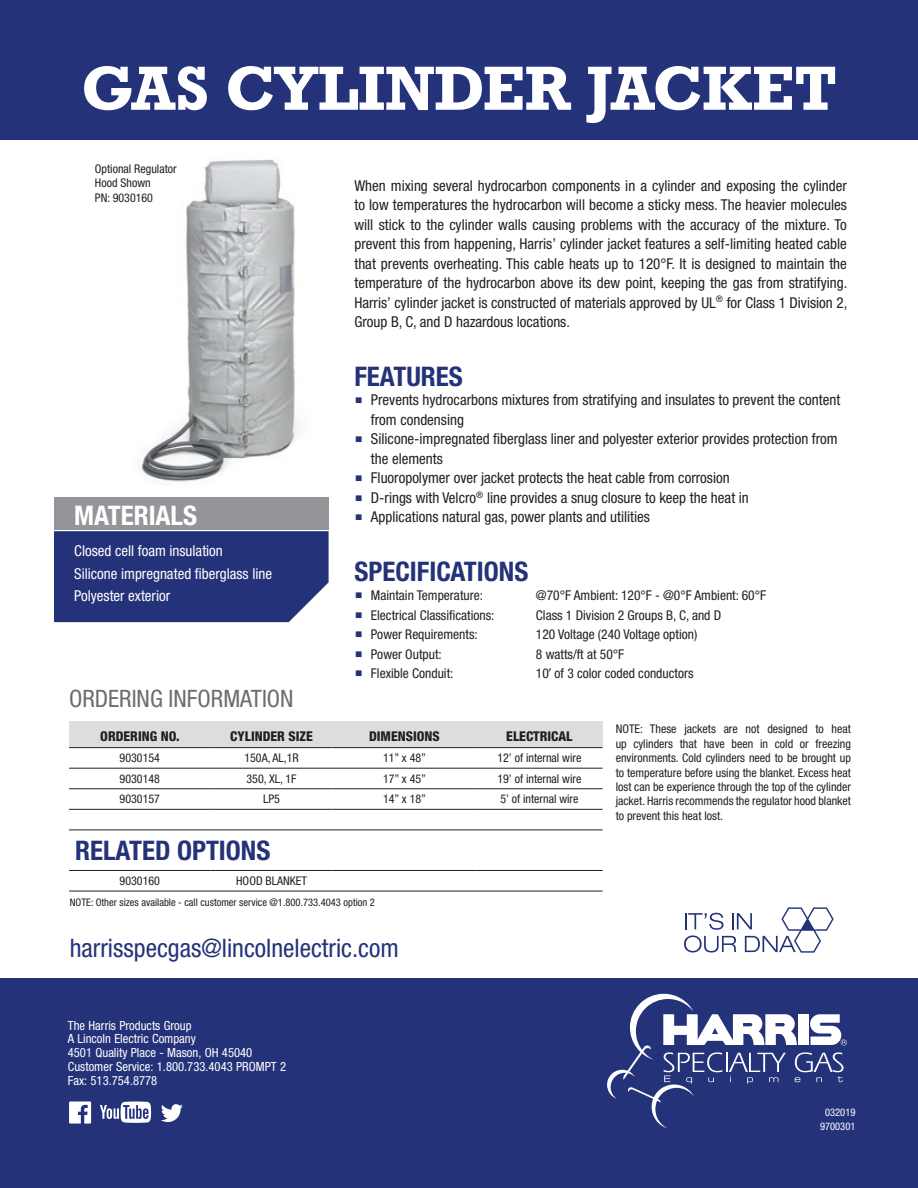
<style>
.page{position:relative;width:918px;height:1188px;background:#fff}
.page>*{position:absolute;margin:0;border:0;box-sizing:border-box;transform-origin:0 0}
.t1{font:700 58.5px "Rockwell";color:#fff}
.t2{font:700 condensed 27px "Helvetica Neue LT Std";color:#243279}
.t3{font:700 condensed 27px "Helvetica Neue LT Std";color:#fff}
.t4{font:condensed 25.5px "Helvetica Neue LT Std";color:#243279}
.t5{font:condensed 24px "Helvetica Neue LT Std";color:#6c6d70}
.t6{font:condensed 15px/19.5px "Helvetica Neue LT Std";color:#231f20;text-align:justify}
.t7{font:condensed 15px/22.5px "Helvetica Neue LT Std";color:#fff}
.t8{font:condensed 13.5px "Helvetica Neue LT Std";color:#231f20}
.t9{font:800 condensed 13.5px "Helvetica Neue LT Std";color:#231f20}
.t10{font:condensed 12.6px/13.6px "Helvetica Neue LT Std";color:#fff}
.t11{font:condensed 12px/14.4px "Helvetica Neue LT Std";color:#231f20;text-align:justify}
.t12{font:condensed 10.5px "Helvetica Neue LT Std";color:#231f20}
.t13{font:condensed 10.5px/13.6px "Helvetica Neue LT Std";color:#fff;text-align:center}
.s1{font-family:"Officina Sans Std";font-stretch:normal}
</style>
<div class="page">
<div style="left:69px;top:721px;width:533px;height:26px;background:#dcdddf"></div>
<img style="left:140px;top:159px;width:158px;height:326px">
<hr style="left:69px;top:747px;width:142px;height:1px;background:#231f20">
<hr style="left:211px;top:747px;width:122px;height:1px;background:#231f20">
<hr style="left:333px;top:747px;width:143px;height:1px;background:#231f20">
<hr style="left:476px;top:747px;width:127px;height:1px;background:#231f20">
<hr style="left:69px;top:768px;width:142px;height:1px;background:#231f20">
<hr style="left:211px;top:768px;width:122px;height:1px;background:#231f20">
<hr style="left:333px;top:768px;width:143px;height:1px;background:#231f20">
<hr style="left:476px;top:768px;width:127px;height:1px;background:#231f20">
<hr style="left:69px;top:788px;width:142px;height:1px;background:#231f20">
<hr style="left:211px;top:788px;width:122px;height:1px;background:#231f20">
<hr style="left:333px;top:788px;width:143px;height:1px;background:#231f20">
<hr style="left:476px;top:788px;width:127px;height:1px;background:#231f20">
<hr style="left:69px;top:809px;width:142px;height:1px;background:#231f20">
<hr style="left:211px;top:809px;width:122px;height:1px;background:#231f20">
<hr style="left:333px;top:809px;width:143px;height:1px;background:#231f20">
<hr style="left:476px;top:809px;width:127px;height:1px;background:#231f20">
<hr style="left:69px;top:830px;width:142px;height:1px;background:#231f20">
<hr style="left:211px;top:830px;width:122px;height:1px;background:#231f20">
<hr style="left:333px;top:830px;width:143px;height:1px;background:#231f20">
<hr style="left:476px;top:830px;width:127px;height:1px;background:#231f20">
<hr style="left:69px;top:870px;width:142px;height:1px;background:#231f20">
<hr style="left:211px;top:870px;width:122px;height:1px;background:#231f20">
<hr style="left:333px;top:870px;width:143px;height:1px;background:#231f20">
<hr style="left:476px;top:870px;width:127px;height:1px;background:#231f20">
<hr style="left:69px;top:891px;width:142px;height:1px;background:#231f20">
<hr style="left:211px;top:891px;width:122px;height:1px;background:#231f20">
<hr style="left:333px;top:891px;width:143px;height:1px;background:#231f20">
<hr style="left:476px;top:891px;width:127px;height:1px;background:#231f20">
<div style="left:0;top:0;width:918px;height:140px;background:#243279"></div>
<div style="left:0;top:978px;width:918px;height:210px;background:#243279"></div>
<svg style="left:69px;top:1101px;width:22px;height:23px"></svg>
<svg style="left:161px;top:1104px;width:22px;height:18px"></svg>
<svg style="left:100px;top:1101px;width:51px;height:22px"></svg>
<svg style="left:607px;top:994px;width:240px;height:134px"></svg>
<div style="left:54px;top:497px;width:275px;height:33px;background:#939598"></div>
<div style="left:54px;top:531px;width:275px;height:91px;background:#243279"></div>
<svg style="left:684px;top:907px;width:150px;height:46px"></svg>
<h1 class="t1" style="left:81px;top:51px;width:758px">GAS CYLINDER JACKET</h1>
<p class="t11" style="left:95px;top:161px;width:83px;text-align:left">Optional Regulator<br>Hood Shown<br>PN: 9030160</p>
<h2 class="t3" style="left:74px;top:499px;width:124px">MATERIALS</h2>
<p class="t7" style="left:74px;top:540px;width:199px">Closed cell foam insulation<br>Silicone impregnated fiberglass line<br>Polyester exterior</p>
<h3 class="t5" style="left:69px;top:685px;width:226px">ORDERING INFORMATION</h3>
<p class="t6" style="left:354px;top:175px;width:494px">When mixing several hydrocarbon components in a cylinder and exposing the cylinder to low temperatures the hydrocarbon will become a sticky mess. The heavier molecules will stick to the cylinder walls causing problems with the accuracy of the mixture. To prevent this from happening, Harris’ cylinder jacket features a self-limiting heated cable that prevents overheating. This cable heats up to 120°F. It is designed to maintain the temperature of the hydrocarbon above its dew point, keeping the gas from stratifying.<br>Harris’ cylinder jacket is constructed of materials approved by UL<sup>®</sup> for Class 1 Division 2, Group B, C, and D hazardous locations.</p>
<h2 class="t2" style="left:354px;top:360px;width:110px">FEATURES</h2>
<p class="t6" style="left:371px;top:390px;width:471px;text-align:left">Prevents hydrocarbons mixtures from stratifying and insulates to prevent the content from condensing<br>Silicone-impregnated fiberglass liner and polyester exterior provides protection from the elements<br>Fluoropolymer over jacket protects the heat cable from corrosion<br>D-rings with Velcro<sup>®</sup> line provides a snug closure to keep the heat in<br>Applications natural gas, power plants and utilities</p>
<h2 class="t2" style="left:354px;top:555px;width:175px">SPECIFICATIONS</h2>
<p class="t8" style="left:371px;top:588px;width:114px">Maintain Temperature:</p>
<p class="t8" style="left:536px;top:588px;width:232px">@70°F Ambient: 120°F - @0°F Ambient: 60°F</p>
<p class="t8" style="left:371px;top:607px;width:125px">Electrical Classifications:</p>
<p class="t8" style="left:536px;top:607px;width:187px">Class 1 Division 2 Groups B, C, and D</p>
<p class="t8" style="left:371px;top:627px;width:108px">Power Requirements:</p>
<p class="t8" style="left:536px;top:627px;width:163px">120 Voltage (240 Voltage option)</p>
<p class="t8" style="left:371px;top:646px;width:72px">Power Output:</p>
<p class="t8" style="left:536px;top:646px;width:90px">8 watts/ft at 50°F</p>
<p class="t8" style="left:371px;top:666px;width:84px">Flexible Conduit:</p>
<p class="t8" style="left:536px;top:666px;width:159px">10<span class="s1">’</span> of 3 color coded conductors</p>
<p class="t9" style="left:100px;top:727px;width:81px">ORDERING NO.</p>
<p class="t9" style="left:230px;top:727px;width:84px">CYLINDER SIZE</p>
<p class="t9" style="left:369px;top:727px;width:72px">DIMENSIONS</p>
<p class="t9" style="left:506px;top:727px;width:68px">ELECTRICAL</p>
<p class="t11" style="left:120px;top:751px;width:42px">9030154</p>
<p class="t11" style="left:244px;top:751px;width:56px">150A, AL,1R</p>
<p class="t11" style="left:383px;top:751px;width:44px">11” x 48”</p>
<p class="t11" style="left:497px;top:751px;width:85px">12’ of internal wire</p>
<p class="t11" style="left:120px;top:771px;width:42px">9030148</p>
<p class="t11" style="left:247px;top:771px;width:52px">350, XL, 1F</p>
<p class="t11" style="left:383px;top:771px;width:44px">17” x 45”</p>
<p class="t11" style="left:497px;top:771px;width:85px">19’ of internal wire</p>
<p class="t11" style="left:120px;top:792px;width:42px">9030157</p>
<p class="t11" style="left:263px;top:792px;width:18px">LP5</p>
<p class="t11" style="left:383px;top:792px;width:44px">14” x 18”</p>
<p class="t11" style="left:500px;top:792px;width:80px">5’ of internal wire</p>
<h2 class="t2" style="left:75px;top:834px;width:197px">RELATED OPTIONS</h2>
<p class="t11" style="left:120px;top:874px;width:42px">9030160</p>
<p class="t11" style="left:236px;top:874px;width:72px">HOOD BLANKET</p>
<p class="t12" style="left:70px;top:896px;width:307px">NOTE: Other sizes available - call customer service @1.800.733.4043 option 2</p>
<h3 class="t4" style="left:70px;top:933px;width:331px">harrisspecgas@lincolnelectric.com</h3>
<p class="t10" style="left:68px;top:1018px;width:220px">The Harris Products Group<br>A Lincoln Electric Company<br>4501 Quality Place - Mason, OH 45040<br>Customer Service: 1.800.733.4043 PROMPT 2<br>Fax: 513.754.8778</p>
<p class="t11" style="left:616px;top:722px;width:237px">NOTE: These jackets are not designed to heat up cylinders that have been in cold or freezing environments. Cold cylinders need to be brought up to temperature before using the blanket. Excess heat lost can be experience through the top of the cylinder jacket. Harris recommends the regulator hood blanket to prevent this heat lost.</p>
<p class="t13" style="left:820px;top:1106px;width:37px">032019<br>9700301</p>
</div>
